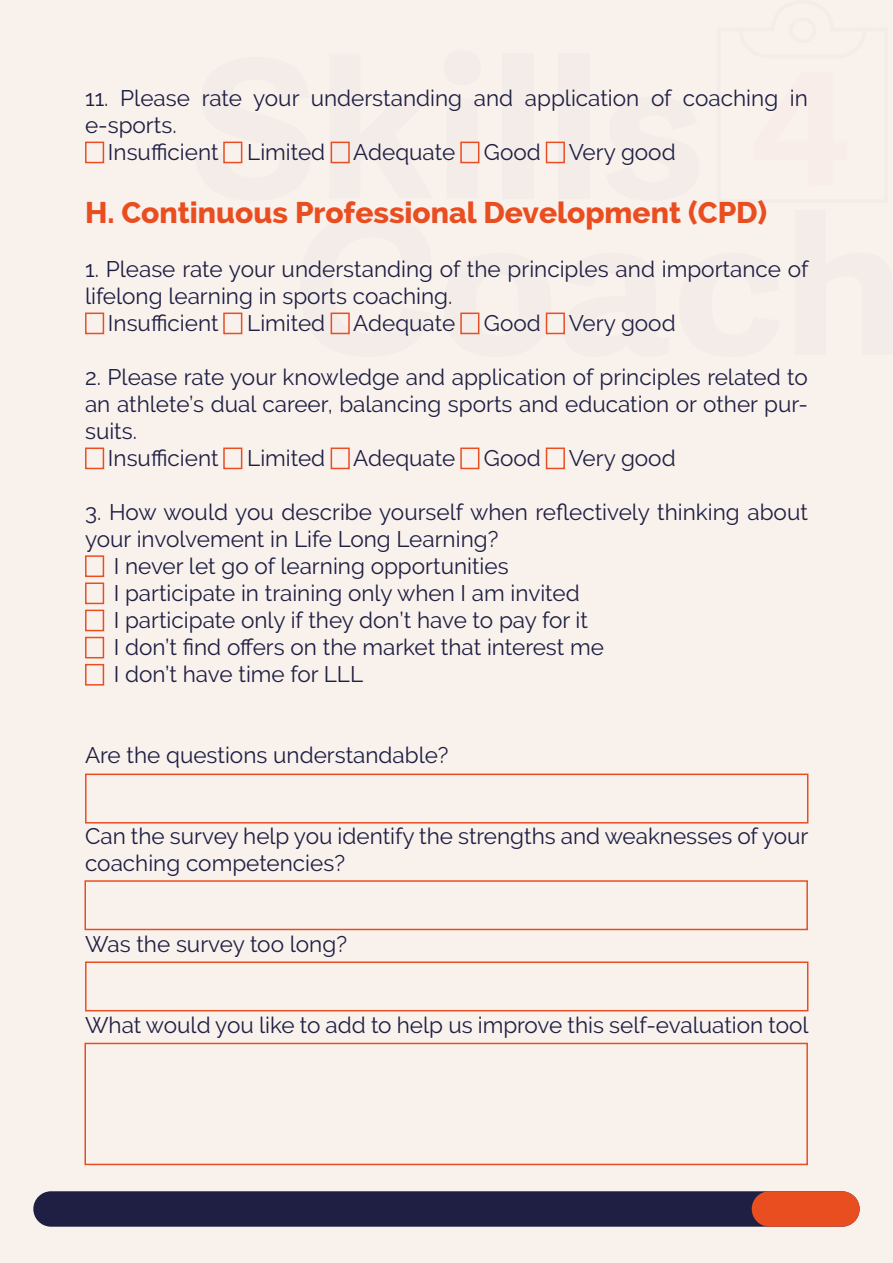
<style>
.page{position:relative;width:893px;height:1263px;background:#f9f1ec}
.page>*{position:absolute;margin:0;border:0;box-sizing:border-box;transform-origin:0 0}
.t1{font:700 192.3px "Adelle Sans Devanagari";letter-spacing:-.005em;color:#1e1f43;scale:1.08 1}
.t2{font:800 30px "Raleway";color:#e94e21}
.t3{font:22.5px/27px "Raleway";color:#1e1f43}
</style>
<div class="page">
<svg style="left:460px;top:141px;width:20px;height:23px"></svg>
<div style="left:502px;top:53px;width:32px;height:146px;background:#f4ece8"></div>
<div style="left:558px;top:53px;width:31px;height:146px;background:#f4ece8"></div>
<div style="left:33px;top:1191px;width:827px;height:36px;background:#1e1f43;border-radius:18px"></div>
<div style="left:752px;top:1191px;width:108px;height:36px;background:#e94e21;border-radius:18px"></div>
<div style="left:85px;top:142px;width:19px;height:21px;border:2px solid #e94e23"></div>
<div style="left:331px;top:142px;width:19px;height:21px;border:2px solid #e94e23"></div>
<div style="left:460px;top:142px;width:19px;height:21px;border:2px solid #e94e23"></div>
<div style="left:546px;top:142px;width:19px;height:21px;border:2px solid #e94e23"></div>
<div style="left:223px;top:142px;width:19px;height:21px;border:2px solid #e94e23"></div>
<div style="left:85px;top:447px;width:19px;height:22px;border:2px solid #e94e23"></div>
<div style="left:331px;top:447px;width:19px;height:22px;border:2px solid #e94e23"></div>
<div style="left:460px;top:447px;width:19px;height:22px;border:2px solid #e94e23"></div>
<div style="left:546px;top:447px;width:19px;height:22px;border:2px solid #e94e23"></div>
<div style="left:223px;top:447px;width:19px;height:22px;border:2px solid #e94e23"></div>
<div style="left:85px;top:313px;width:19px;height:21px;border:2px solid #e94e23"></div>
<div style="left:331px;top:313px;width:19px;height:21px;border:2px solid #e94e23"></div>
<div style="left:460px;top:313px;width:19px;height:21px;border:2px solid #e94e23"></div>
<div style="left:546px;top:313px;width:19px;height:21px;border:2px solid #e94e23"></div>
<div style="left:223px;top:313px;width:19px;height:21px;border:2px solid #e94e23"></div>
<div style="left:85px;top:555px;width:19px;height:22px;border:2px solid #e94e23"></div>
<div style="left:85px;top:582px;width:19px;height:22px;border:2px solid #e94e23"></div>
<div style="left:85px;top:610px;width:19px;height:21px;border:2px solid #e94e23"></div>
<div style="left:85px;top:637px;width:19px;height:21px;border:2px solid #e94e23"></div>
<div style="left:85px;top:664px;width:19px;height:22px;border:2px solid #e94e23"></div>
<div style="left:85px;top:773px;width:723px;height:50px;border:2px solid #e94e23"></div>
<div style="left:84px;top:880px;width:724px;height:50px;border:2px solid #e94e23"></div>
<div style="left:85px;top:961px;width:723px;height:50px;border:2px solid #e94e23"></div>
<div style="left:84px;top:1043px;width:724px;height:122px;border:2px solid #e94e23"></div>
<p class="t3" style="left:85px;top:85px;width:724px">11. Please rate your understanding and application of coaching in</p>
<p class="t3" style="left:85px;top:112px;width:93px">e-sports.</p>
<p class="t3" style="left:108px;top:139px;width:112px">Insufficient</p>
<p class="t3" style="left:247px;top:139px;width:209px">Limited Adequate</p>
<p class="t3" style="left:484px;top:139px;width:193px">Good Very good</p>
<h2 class="t2" style="left:85px;top:196px;width:684px">H. Continuous Professional Development (CPD)</h2>
<p class="t3" style="left:85px;top:256px;width:725px">1. Please rate your understanding of the principles and importance of</p>
<p class="t3" style="left:85px;top:283px;width:369px">lifelong learning in sports coaching.</p>
<p class="t3" style="left:108px;top:310px;width:112px">Insufficient</p>
<p class="t3" style="left:247px;top:310px;width:209px">Limited Adequate</p>
<p class="t3" style="left:484px;top:310px;width:193px">Good Very good</p>
<p class="t3" style="left:85px;top:364px;width:724px">2. Please rate your knowledge and application of principles related to</p>
<p class="t3" style="left:85px;top:391px;width:724px">an athlete’s dual career, balancing sports and education or other pur-</p>
<p class="t3" style="left:85px;top:418px;width:53px">suits.</p>
<p class="t3" style="left:108px;top:445px;width:112px">Insufficient</p>
<p class="t3" style="left:247px;top:445px;width:209px">Limited Adequate</p>
<p class="t3" style="left:484px;top:445px;width:193px">Good Very good</p>
<p class="t3" style="left:85px;top:499px;width:724px">3. How would you describe yourself when reflectively thinking about</p>
<p class="t3" style="left:85px;top:526px;width:415px">your involvement in Life Long Learning?</p>
<p class="t3" style="left:114px;top:553px;width:396px">I never let go of learning opportunities</p>
<p class="t3" style="left:114px;top:580px;width:467px">I participate in training only when I am invited</p>
<p class="t3" style="left:114px;top:607px;width:476px">I participate only if they don’t have to pay for it</p>
<p class="t3" style="left:114px;top:634px;width:492px">I don’t find offers on the market that interest me</p>
<p class="t3" style="left:114px;top:661px;width:251px">I don’t have time for LLL</p>
<h1 class="t1" style="left:292px;top:176px;width:568px">Coach</h1>
<p class="t3" style="left:85px;top:742px;width:365px">Are the questions understandable?</p>
<p class="t3" style="left:85px;top:823px;width:725px">Can the survey help you identify the strengths and weaknesses of your coaching competencies?</p>
<p class="t3" style="left:85px;top:931px;width:263px">Was the survey too long?</p>
<p class="t3" style="left:85px;top:1012px;width:725px">What would you like to add to help us improve this self-evaluation tool</p>
</div>
